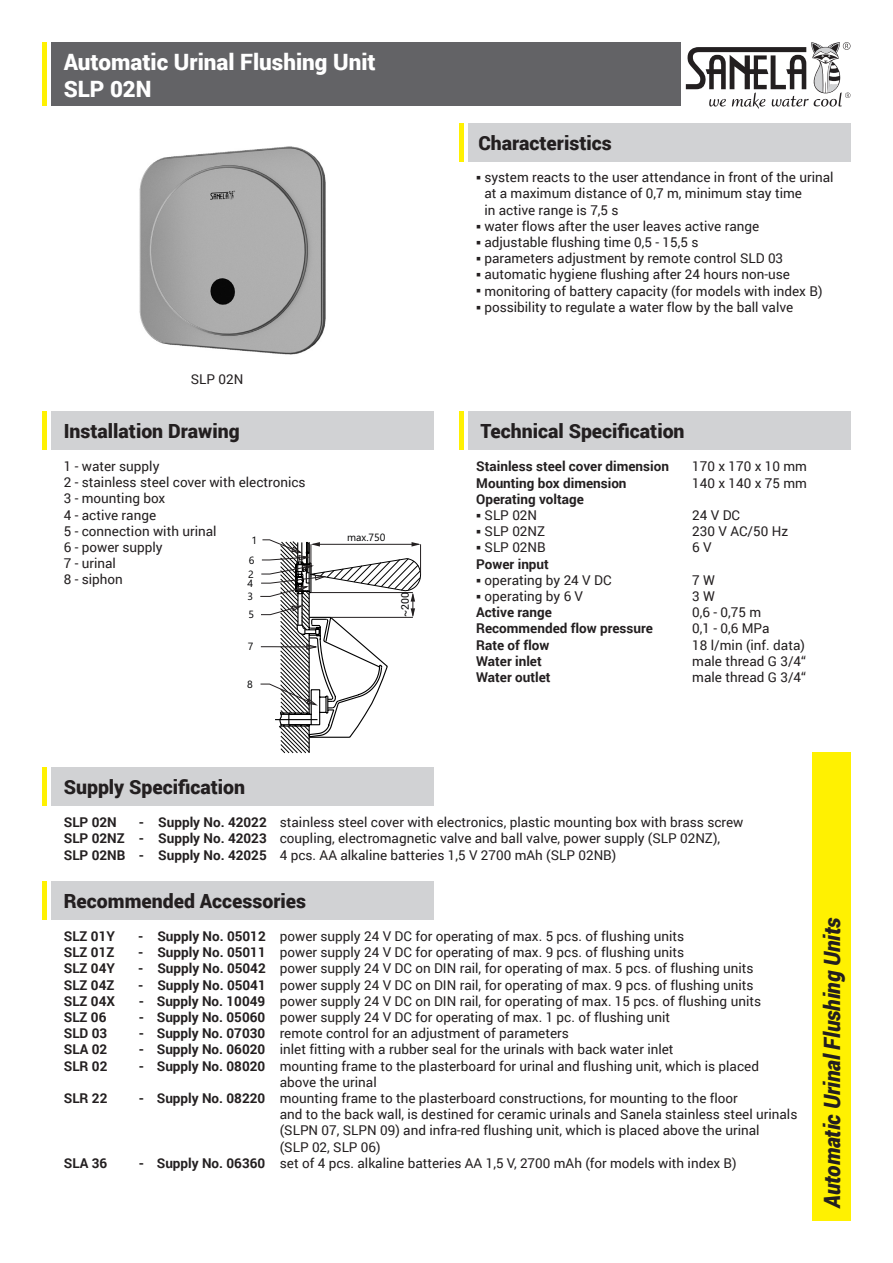
<style>
.page{position:relative;width:893px;height:1263px;background:#fff}
.page>*{position:absolute;margin:0;border:0;box-sizing:border-box;transform-origin:0 0}
.t1{font:900 22.5px "Roboto";color:#fff}
.t2{font:italic 900 22.5px "Roboto";letter-spacing:-.005em;color:#231f20;scale:.95 1}
.t3{font:900 19.5px "Roboto";color:#231f20}
.t4{font:13.5px/16.2px "Roboto";color:#231f20}
.t5{font:700 13.5px "Roboto";color:#231f20}
.t6{font:10.5px/20.1px "Ebrima";color:#000002}
.t7{font:10.5px "Roboto";color:#000002}
.s1{font-weight:700}
</style>
<div class="page">
<div style="left:51px;top:43px;width:629px;height:63px;background:#636366"></div>
<div style="left:468px;top:123px;width:382px;height:39px;background:#d1d2d4"></div>
<div style="left:51px;top:411px;width:383px;height:39px;background:#d1d2d4"></div>
<div style="left:812px;top:752px;width:38px;height:468px;background:#fff101"></div>
<hr style="left:43px;top:43px;width:4px;height:63px;background:#fff101">
<hr style="left:43px;top:411px;width:4px;height:39px;background:#fff101">
<div style="left:468px;top:411px;width:382px;height:39px;background:#d1d2d4"></div>
<hr style="left:459px;top:411px;width:4px;height:39px;background:#fff101">
<hr style="left:459px;top:123px;width:4px;height:39px;background:#fff101">
<div style="left:51px;top:881px;width:383px;height:38px;background:#d1d2d4"></div>
<hr style="left:43px;top:881px;width:4px;height:38px;background:#fff101">
<div style="left:51px;top:767px;width:383px;height:39px;background:#d1d2d4"></div>
<hr style="left:43px;top:767px;width:4px;height:39px;background:#fff101">
<img style="left:139px;top:146px;width:187px;height:209px">
<svg style="left:260px;top:539px;width:161px;height:214px"></svg>
<svg style="left:686px;top:42px;width:164px;height:67px"></svg>
<p class="t1" style="left:64px;top:46px;width:313px">Automatic Urinal Flushing Unit</p>
<p class="t1" style="left:64px;top:73px;width:89px">SLP 02N</p>
<p class="t4" style="left:191px;top:370px;width:54px">SLP 02N</p>
<p class="t3" style="left:64px;top:417px;width:177px">Installation Drawing</p>
<p class="t4" style="left:64px;top:458px;width:97px">1 - water supply</p>
<p class="t4" style="left:64px;top:474px;width:243px">2 - stainless steel cover with electronics</p>
<p class="t4" style="left:64px;top:490px;width:103px">3 - mounting box</p>
<p class="t4" style="left:64px;top:506px;width:94px">4 - active range</p>
<p class="t4" style="left:64px;top:522px;width:154px">5 - connection with urinal</p>
<p class="t4" style="left:64px;top:539px;width:100px">6 - power supply</p>
<p class="t4" style="left:64px;top:555px;width:54px">7 - urinal</p>
<p class="t4" style="left:64px;top:571px;width:61px">8 - siphon</p>
<p class="t6" style="left:249px;top:530px;width:10px">1<br>6</p>
<p class="t6" style="left:247px;top:570px;width:8px;line-height:9px">2<br>4</p>
<p class="t6" style="left:248px;top:587px;width:8px;line-height:18.1px">3<br>5</p>
<p class="t6" style="left:248px;top:637px;width:7px">7</p>
<p class="t6" style="left:247px;top:674px;width:7px">8</p>
<p class="t3" style="left:64px;top:774px;width:183px">Supply Specification</p>
<p class="t6" style="left:347px;top:527px;width:40px">max.750</p>
<p class="t7" style="left:399px;top:617px;width:26px;rotate:-90deg">~200</p>
<p class="t3" style="left:478px;top:129px;width:135px">Characteristics</p>
<p class="t4" style="left:476px;top:169px;width:359px">○ system reacts to the user attendance in front of the urinal</p>
<p class="t4" style="left:484px;top:185px;width:319px">at a maximum distance of 0,7 m, minimum stay time</p>
<p class="t4" style="left:484px;top:201px;width:136px">in active range is 7,5 s</p>
<p class="t4" style="left:476px;top:217px;width:284px">○ water flows after the user leaves active range</p>
<p class="t4" style="left:476px;top:233px;width:224px">○ adjustable flushing time 0,5 - 15,5 s</p>
<p class="t4" style="left:476px;top:250px;width:308px">○ parameters adjustment by remote control SLD 03</p>
<p class="t4" style="left:476px;top:266px;width:315px">○ automatic hygiene flushing after 24 hours non-use</p>
<p class="t4" style="left:476px;top:282px;width:348px">○ monitoring of battery capacity (for models with index B)</p>
<p class="t4" style="left:476px;top:298px;width:318px">○ possibility to regulate a water flow by the ball valve</p>
<p class="t3" style="left:480px;top:417px;width:206px">Technical Specification</p>
<p class="t5" style="left:476px;top:457px;width:194px">Stainless steel cover dimension</p>
<p class="t4" style="left:692px;top:458px;width:116px">170 x 170 x 10 mm</p>
<p class="t5" style="left:476px;top:473px;width:152px">Mounting box dimension</p>
<p class="t4" style="left:692px;top:474px;width:116px">140 x 140 x 75 mm</p>
<p class="t5" style="left:476px;top:489px;width:109px">Operating voltage</p>
<p class="t4" style="left:476px;top:507px;width:62px">○ SLP 02N</p>
<p class="t4" style="left:692px;top:507px;width:49px">24 V DC</p>
<p class="t4" style="left:476px;top:523px;width:70px">○ SLP 02NZ</p>
<p class="t4" style="left:692px;top:523px;width:97px">230 V AC/50 Hz</p>
<p class="t4" style="left:476px;top:539px;width:71px">○ SLP 02NB</p>
<p class="t4" style="left:692px;top:539px;width:21px">6 V</p>
<p class="t5" style="left:476px;top:554px;width:74px">Power input</p>
<p class="t4" style="left:476px;top:571px;width:137px">○ operating by 24 V DC</p>
<p class="t4" style="left:692px;top:571px;width:24px">7 W</p>
<p class="t4" style="left:476px;top:588px;width:108px">○ operating by 6 V</p>
<p class="t4" style="left:692px;top:588px;width:24px">3 W</p>
<p class="t5" style="left:476px;top:603px;width:77px">Active range</p>
<p class="t4" style="left:692px;top:604px;width:70px">0,6 - 0,75 m</p>
<p class="t5" style="left:476px;top:619px;width:178px">Recommended flow pressure</p>
<p class="t4" style="left:692px;top:620px;width:79px">0,1 - 0,6 MPa</p>
<p class="t5" style="left:476px;top:635px;width:75px">Rate of flow</p>
<p class="t4" style="left:692px;top:636px;width:114px">18 l/min (inf. data)</p>
<p class="t5" style="left:476px;top:651px;width:67px">Water inlet</p>
<p class="t4" style="left:692px;top:652px;width:115px">male thread G 3/4“</p>
<p class="t5" style="left:476px;top:668px;width:76px">Water outlet</p>
<p class="t4" style="left:692px;top:669px;width:115px">male thread G 3/4“</p>
<p class="t5" style="left:64px;top:813px;width:55px">SLP 02N</p>
<p class="t4" style="left:139px;top:814px;width:606px"><span class="s1">- Supply No. 42022</span> stainless steel cover with electronics, plastic mounting box with brass screw</p>
<p class="t4" style="left:64px;top:830px;width:658px"><span class="s1">SLP 02NZ - Supply No. 42023</span> coupling, electromagnetic valve and ball valve, power supply (SLP 02NZ),</p>
<p class="t4" style="left:64px;top:846px;width:554px"><span class="s1">SLP 02NB - Supply No. 42025</span> 4 pcs. AA alkaline batteries 1,5 V 2700 mAh (SLP 02NB)</p>
<p class="t3" style="left:64px;top:887px;width:244px">Recommended Accessories</p>
<p class="t5" style="left:64px;top:927px;width:53px">SLZ 01Y</p>
<p class="t4" style="left:138px;top:927px;width:548px"><span class="s1">- Supply No. 05012</span> power supply 24 V DC for operating of max. 5 pcs. of flushing units</p>
<p class="t5" style="left:64px;top:943px;width:52px">SLZ 01Z</p>
<p class="t4" style="left:138px;top:944px;width:548px"><span class="s1">- Supply No. 05011</span> power supply 24 V DC for operating of max. 9 pcs. of flushing units</p>
<p class="t5" style="left:64px;top:959px;width:53px">SLZ 04Y</p>
<p class="t4" style="left:138px;top:960px;width:617px"><span class="s1">- Supply No. 05042</span> power supply 24 V DC on DIN rail, for operating of max. 5 pcs. of flushing units</p>
<p class="t5" style="left:64px;top:975px;width:52px">SLZ 04Z</p>
<p class="t4" style="left:138px;top:976px;width:617px"><span class="s1">- Supply No. 05041</span> power supply 24 V DC on DIN rail, for operating of max. 9 pcs. of flushing units</p>
<p class="t5" style="left:64px;top:991px;width:53px">SLZ 04X</p>
<p class="t4" style="left:139px;top:992px;width:624px"><span class="s1">- Supply No. 10049</span> power supply 24 V DC on DIN rail, for operating of max. 15 pcs. of flushing units</p>
<p class="t5" style="left:64px;top:1008px;width:44px">SLZ 06</p>
<p class="t4" style="left:139px;top:1008px;width:533px"><span class="s1">- Supply No. 05060</span> power supply 24 V DC for operating of max. 1 pc. of flushing unit</p>
<p class="t5" style="left:64px;top:1024px;width:45px">SLD 03</p>
<p class="t4" style="left:139px;top:1025px;width:432px"><span class="s1">- Supply No. 07030</span> remote control for an adjustment of parameters</p>
<p class="t5" style="left:64px;top:1040px;width:45px">SLA 02</p>
<p class="t4" style="left:139px;top:1041px;width:536px"><span class="s1">- Supply No. 06020</span> inlet fitting with a rubber seal for the urinals with back water inlet</p>
<p class="t5" style="left:64px;top:1056px;width:45px">SLR 02</p>
<p class="t4" style="left:280px;top:1057px;width:481px;text-indent:-141px"><span class="s1">- Supply No. 08020</span> mounting frame to the plasterboard for urinal and flushing unit, which is placed above the urinal</p>
<p class="t5" style="left:64px;top:1089px;width:45px">SLR 22</p>
<p class="t4" style="left:139px;top:1089px;width:601px"><span class="s1">- Supply No. 08220</span> mounting frame to the plasterboard constructions, for mounting to the floor</p>
<p class="t4" style="left:280px;top:1106px;width:519px">and to the back wall, is destined for ceramic urinals and Sanela stainless steel urinals</p>
<p class="t4" style="left:280px;top:1122px;width:481px">(SLPN 07, SLPN 09) and infra-red flushing unit, which is placed above the urinal</p>
<p class="t4" style="left:280px;top:1138px;width:102px">(SLP 02, SLP 06)</p>
<p class="t5" style="left:64px;top:1153px;width:45px">SLA 36</p>
<p class="t4" style="left:139px;top:1154px;width:599px"><span class="s1">- Supply No. 06360</span> set of 4 pcs. alkaline batteries AA 1,5 V, 2700 mAh (for models with index B)</p>
<p class="t2" style="left:816px;top:1208px;width:307px;rotate:-90deg">Automatic Urinal Flushing Units</p>
</div>
